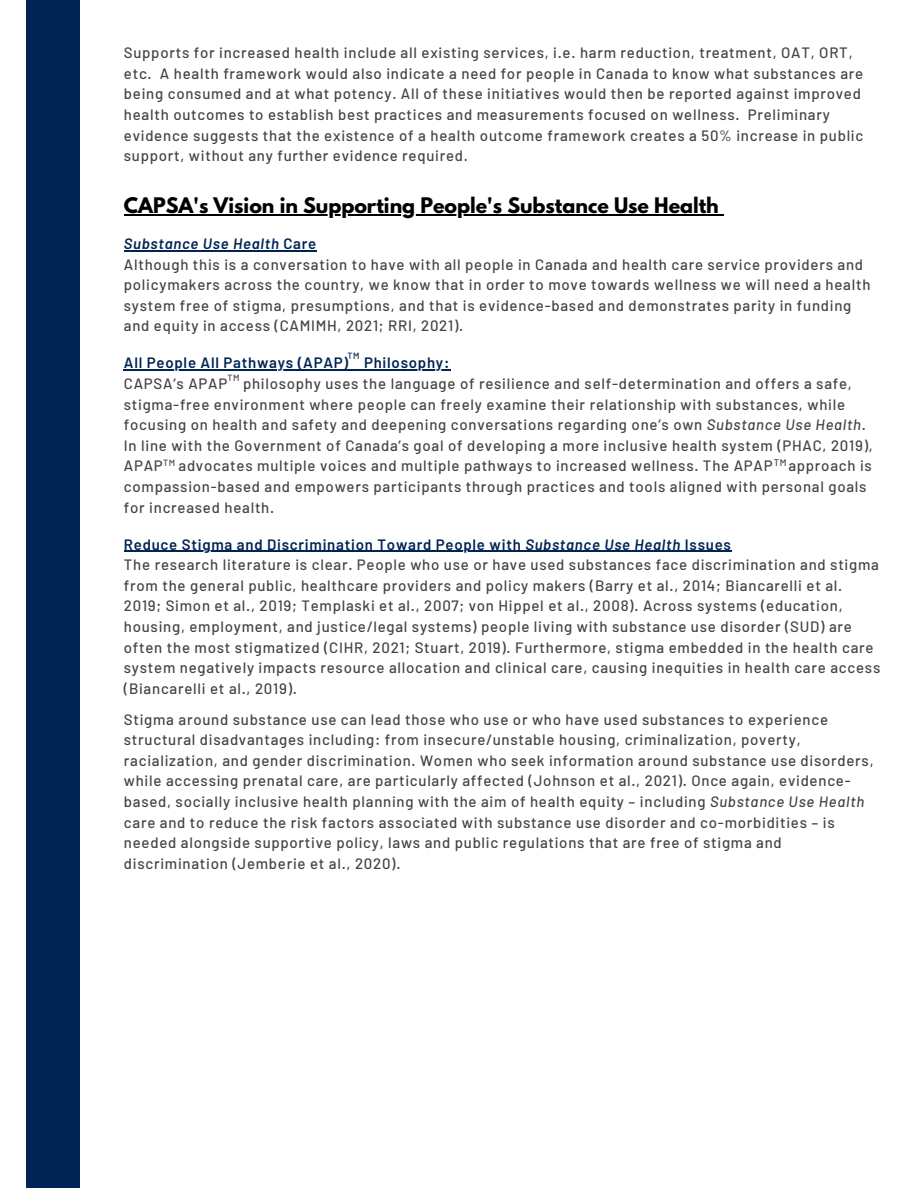
<style>
.page{position:relative;width:918px;height:1188px;background:#fff}
.page>*{position:absolute;margin:0;border:0;box-sizing:border-box;transform-origin:0 0}
.t1{font:700 19.05px "League Spartan";color:#000}
.t2{font:500 15px/20.5px "Barlow";letter-spacing:.05em;color:#444440}
.t3{font:600 15px "Barlow";letter-spacing:.05em;color:#012454}
.t4{font:500 9.6px "Barlow";color:#444440}
.t5{font:500 9px "Barlow";color:#444440}
.t6{font:500 9px "Barlow";color:#012454}
.s1{font-weight:600;font-style:italic;color:#012454}
.s2{font-weight:600;color:#012454}
.s3{font-style:italic}
</style>
<div class="page">
<div style="left:26px;top:0;width:54px;height:1188px;background:#012454"></div>
<hr style="left:124px;top:250px;width:156px;height:1px;background:#012454">
<hr style="left:280px;top:250px;width:37px;height:1px;background:#012454">
<hr style="left:124px;top:370px;width:225px;height:1px;background:#012454">
<svg style="left:349px;top:370px;width:15px;height:1px"></svg>
<hr style="left:364px;top:370px;width:86px;height:1px;background:#012454">
<hr style="left:124px;top:551px;width:401px;height:1px;background:#012454">
<hr style="left:525px;top:551px;width:156px;height:1px;background:#012454">
<hr style="left:681px;top:551px;width:51px;height:1px;background:#012454">
<hr style="left:124px;top:214px;width:383px;height:1px;background:#000">
<hr style="left:507px;top:214px;width:212px;height:1px;background:#000">
<p class="t2" style="left:124px;top:42px;width:741px">Supports for increased health include all existing services, i.e. harm reduction, treatment, OAT, ORT, etc. A health framework would also indicate a need for people in Canada to know what substances are being consumed and at what potency. All of these initiatives would then be reported against improved health outcomes to establish best practices and measurements focused on wellness. Preliminary evidence suggests that the existence of a health outcome framework creates a 50% increase in public support, without any further evidence required.</p>
<p class="t1" style="left:124px;top:196px;width:597px">CAPSA's Vision in Supporting People's Substance Use Health</p>
<p class="t2" style="left:124px;top:233px;width:748px"><span class="s1">Substance Use Health</span> <span class="s2">Care<br></span>Although this is a conversation to have with all people in Canada and health care service providers and policymakers across the country, we know that in order to move towards wellness we will need a health system free of stigma, presumptions, and that is evidence-based and demonstrates parity in funding and equity in access (CAMIMH, 2021; RRI, 2021).</p>
<p class="t3" style="left:124px;top:353px;width:327px">All People All Pathways (APAP) Philosophy:</p>
<p class="t2" style="left:124px;top:373px;width:750px">CAPSA’s APAP philosophy uses the language of resilience and self-determination and offers a safe, stigma-free environment where people can freely examine their relationship with substances, while focusing on health and safety and deepening conversations regarding one’s own <span class="s3">Substance Use Health</span>.<br>In line with the Government of Canada’s goal of developing a more inclusive health system (PHAC, 2019), APAP advocates multiple voices and multiple pathways to increased wellness. The APAP approach is compassion-based and empowers participants through practices and tools aligned with personal goals for increased health.</p>
<p class="t2" style="left:124px;top:533px;width:758px"><span class="s2">Reduce Stigma and Discrimination Toward People with</span> <span class="s1">Substance Use Health</span> <span class="s2">Issues<br></span>The research literature is clear. People who use or have used substances face discrimination and stigma from the general public, healthcare providers and policy makers (Barry et al., 2014; Biancarelli et al.<br>2019; Simon et al., 2019; Templaski et al., 2007; von Hippel et al., 2008). Across systems (education, housing, employment, and justice/legal systems) people living with substance use disorder (SUD) are often the most stigmatized (CIHR, 2021; Stuart, 2019). Furthermore, stigma embedded in the health care system negatively impacts resource allocation and clinical care, causing inequities in health care access (Biancarelli et al., 2019).</p>
<p class="t2" style="left:124px;top:708px;width:751px">Stigma around substance use can lead those who use or who have used substances to experience structural disadvantages including: from insecure/unstable housing, criminalization, poverty, racialization, and gender discrimination. Women who seek information around substance use disorders, while accessing prenatal care, are particularly affected (Johnson et al., 2021). Once again, evidence&shy;based, socially inclusive health planning with the aim of health equity – including <span class="s3">Substance Use Health </span>care and to reduce the risk factors associated with substance use disorder and co-morbidities – is needed alongside supportive policy, laws and public regulations that are free of stigma and discrimination (Jemberie et al., 2020).</p>
<p class="t6" style="left:348px;top:350px;width:13px">TM</p>
<p class="t5" style="left:227px;top:372px;width:13px">TM</p>
<p class="t5" style="left:163px;top:457px;width:13px">TM</p>
<p class="t4" style="left:774px;top:456px;width:14px">TM</p>
</div>
